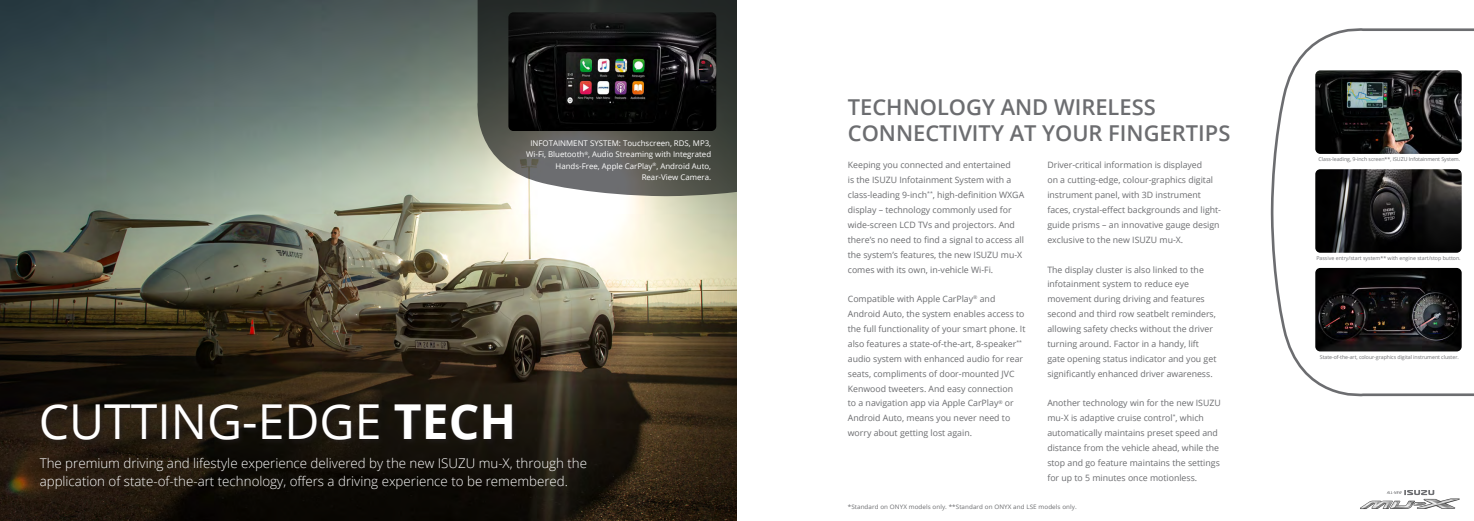
<style>
.page{position:relative;width:1474px;height:521px;background:#fff}
.page>*{position:absolute;margin:0;border:0;box-sizing:border-box;transform-origin:0 0}
.t1{font:48.12px "Open Sans";color:#fff}
.t2{font:600 21.88px/26.2px "Open Sans";color:#6c6d70}
.t3{font:300 13.3px/18.4px "Open Sans";color:#fff}
.t4{font:8.75px/14.9px "Open Sans";color:#6c6d70}
.t5{font:7.88px/11.4px "Open Sans";color:#fff;text-align:right}
.t6{font:6.12px "Open Sans";letter-spacing:.01em;color:#6c6d70}
.t7{font:5.25px "Open Sans";letter-spacing:-.01em;color:#6c6d70}
.s1{font-weight:700}
</style>
<div class="page">
<img style="left:0;top:0;width:737px;height:521px">
<svg style="left:476px;top:0;width:261px;height:196px;background:#5b5d58"></svg>
<svg style="left:1270px;top:28px;width:203px;height:369px"></svg>
<img style="left:1315px;top:70px;width:146px;height:84px">
<img style="left:1315px;top:169px;width:146px;height:84px">
<img style="left:1315px;top:268px;width:146px;height:83px">
<img style="left:508px;top:12px;width:208px;height:119px">
<div style="left:39px;top:401px;width:480px;height:45px;background:#231f20;opacity:.7"></div>
<svg style="left:1386px;top:490px;width:48px;height:5px"></svg>
<img style="left:1360px;top:498px;width:100px;height:11px">
<p class="t5" style="left:526px;top:137px;width:186px">INFOTAINMENT SYSTEM: Touchscreen, RDS, MP3, Wi-Fi, Bluetooth<sup>®</sup>, Audio Streaming with Integrated Hands-Free, Apple CarPlay<sup>®</sup>, Android Auto, Rear-View Camera.</p>
<h1 class="t1" style="left:39px;top:388px;width:479px">CUTTING-EDGE <span class="s1">TECH</span></h1>
<h3 class="t3" style="left:40px;top:453px;width:549px">The premium driving and lifestyle experience delivered by the new ISUZU mu-X, through the application of state-of-the-art technology, offers a driving experience to be remembered.</h3>
<h2 class="t2" style="left:847px;top:94px;width:384px">TECHNOLOGY AND WIRELESS<br>CONNECTIVITY AT YOUR FINGERTIPS</h2>
<p class="t4" style="left:847px;top:157px;width:178px">Keeping you connected and entertained<br>is the ISUZU Infotainment System with a class-leading 9-inch<sup>**</sup>, high-definition WXGA display – technology commonly used for wide-screen LCD TVs and projectors. And there’s no need to find a signal to access all the system’s features, the new ISUZU mu-X comes with its own, in-vehicle Wi-Fi.</p>
<p class="t4" style="left:847px;top:291px;width:179px">Compatible with Apple CarPlay<sup>®</sup> and Android Auto, the system enables access to the full functionality of your smart phone. It also features a state-of-the-art, 8-speaker<sup>** </sup>audio system with enhanced audio for rear seats, compliments of door-mounted JVC Kenwood tweeters. And easy connection<br>to a navigation app via Apple CarPlay<sup>®</sup> or Android Auto, means you never need to worry about getting lost again.</p>
<p class="t4" style="left:1047px;top:157px;width:175px">Driver-critical information is displayed<br>on a cutting-edge, colour-graphics digital instrument panel, with 3D instrument faces, crystal-effect backgrounds and light&shy;guide prisms – an innovative gauge design exclusive to the new ISUZU mu-X.</p>
<p class="t4" style="left:1047px;top:262px;width:170px">The display cluster is also linked to the infotainment system to reduce eye movement during driving and features second and third row seatbelt reminders, allowing safety checks without the driver turning around. Factor in a handy, lift gate opening status indicator and you get significantly enhanced driver awareness.</p>
<p class="t4" style="left:1047px;top:395px;width:175px">Another technology win for the new ISUZU mu-X is adaptive cruise control<sup>*</sup>, which automatically maintains preset speed and distance from the vehicle ahead, while the stop and go feature maintains the settings for up to 5 minutes once motionless.</p>
<p class="t6" style="left:847px;top:502px;width:230px">*Standard on ONYX models only. **Standard on ONYX and LSE models only.</p>
<p class="t7" style="left:1318px;top:156px;width:143px">Class-leading, 9-inch screen**, ISUZU Infotainment System.</p>
<p class="t7" style="left:1316px;top:255px;width:146px">Passive entry/start system** with engine start/stop button.</p>
<p class="t7" style="left:1319px;top:353px;width:140px">State-of-the-art, colour-graphics digital instrument cluster.</p>
</div>
